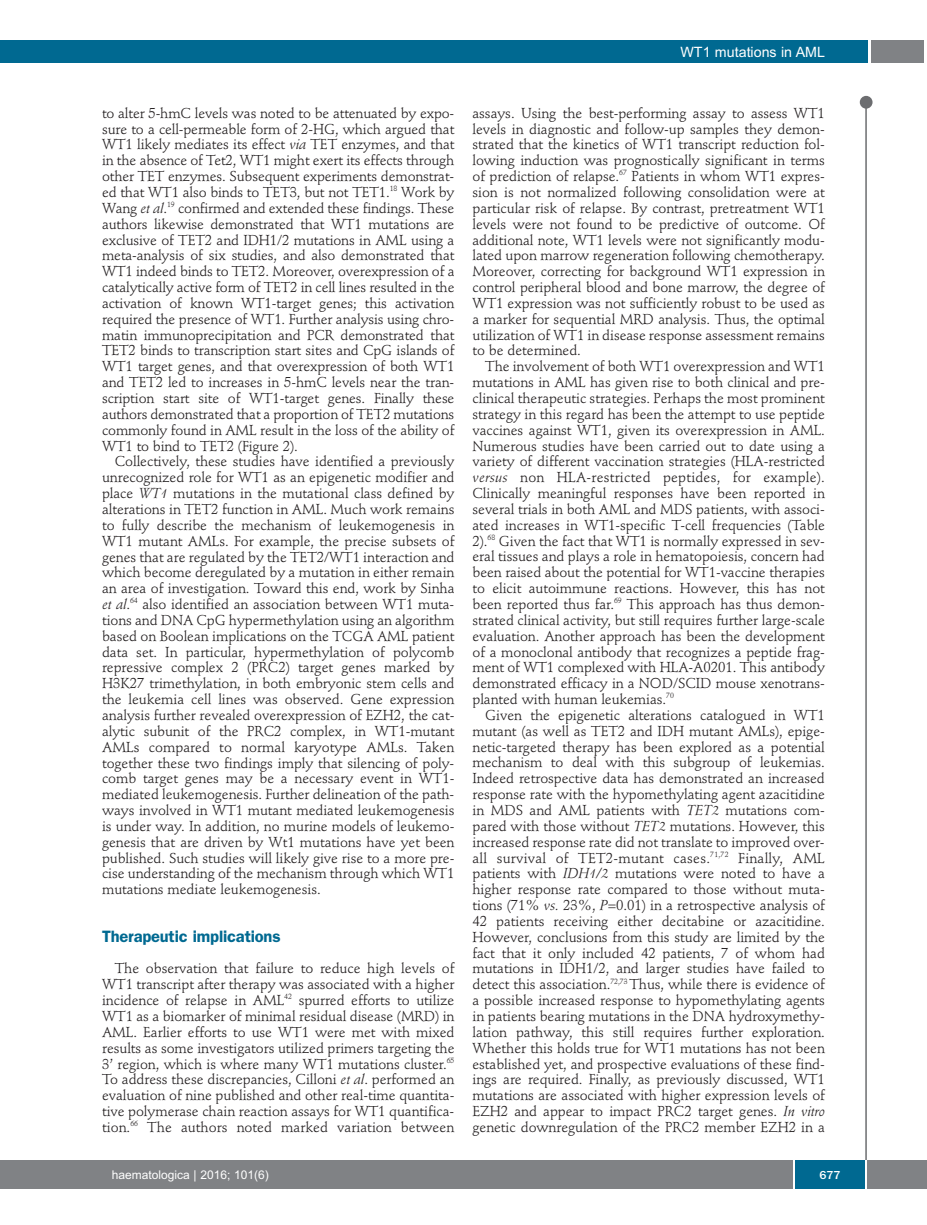
<style>
.page{position:relative;width:927px;height:1225px;background:#fff}
.page>*{position:absolute;margin:0;border:0;box-sizing:border-box;transform-origin:0 0}
.t1{font:600 16.5px "Franklin Gothic";letter-spacing:-.01em;color:#006991}
.t2{font:14.25px/15.9px "Stempel Schneidler";letter-spacing:-.005em;color:#231f20;text-align:justify}
.t3{font:14.25px "Arial";color:#fff}
.t4{font:12px "Arial";color:#fff}
.t5{font:500 12px "Franklin Gothic";color:#fff}
.s1{font-style:italic}
</style>
<div class="page">
<div style="left:860px;top:96px;width:12px;height:13px;background:#6c6d70;border-radius:50%"></div>
<hr style="left:865px;top:98px;width:2px;height:1062px;background:#6c6d70">
<div style="left:871px;top:40px;width:52px;height:22px;background:#808285"></div>
<div style="left:18px;top:40px;width:849px;height:22px;background:#006991"></div>
<div style="left:17px;top:1160px;width:910px;height:28px;background:#808285"></div>
<div style="left:795px;top:1160px;width:70px;height:28px;background:#006991"></div>
<hr style="left:793px;top:1160px;width:2px;height:28px;background:#fff">
<hr style="left:865px;top:1160px;width:2px;height:28px;background:#fff">
<div style="left:0;top:40px;width:19px;height:22px;background:#006991"></div>
<div style="left:0;top:1160px;width:18px;height:28px;background:#808285"></div>
<p class="t3" style="left:680px;top:44px;width:146px">WT1 mutations in AML</p>
<p class="t2" style="left:102px;top:106px;width:354px">to alter 5-hmC levels was noted to be attenuated by expo&shy;sure to a cell-permeable form of 2-HG, which argued that WT1 likely mediates its effect <span class="s1">via</span> TET enzymes, and that in the absence of Tet2, WT1 might exert its effects through other TET enzymes. Subsequent experiments demonstrat&shy;ed that WT1 also binds to TET3, but not TET1.<sup>18</sup> Work by Wang <span class="s1">et al</span>.<sup>19</sup> confirmed and extended these findings. These authors likewise demonstrated that WT1 mutations are exclusive of TET2 and IDH1/2 mutations in AML using a meta-analysis of six studies, and also demonstrated that WT1 indeed binds to TET2. Moreover, overexpression of a catalytically active form of TET2 in cell lines resulted in the activation of known WT1-target genes; this activation required the presence of WT1. Further analysis using chro&shy;matin immunoprecipitation and PCR demonstrated that TET2 binds to transcription start sites and CpG islands of WT1 target genes, and that overexpression of both WT1 and TET2 led to increases in 5-hmC levels near the tran&shy;scription start site of WT1-target genes. Finally these authors demonstrated that a proportion of TET2 mutations commonly found in AML result in the loss of the ability of WT1 to bind to TET2 (Figure 2).</p>
<p class="t2" style="left:102px;top:455px;width:354px;text-indent:13px">Collectively, these studies have identified a previously unrecognized role for WT1 as an epigenetic modifier and place <span class="s1">WT1</span> mutations in the mutational class defined by alterations in TET2 function in AML. Much work remains to fully describe the mechanism of leukemogenesis in WT1 mutant AMLs. For example, the precise subsets of genes that are regulated by the TET2/WT1 interaction and which become deregulated by a mutation in either remain an area of investigation. Toward this end, work by Sinha <span class="s1">et al</span>.<sup>64</sup> also identified an association between WT1 muta&shy;tions and DNA CpG hypermethylation using an algorithm based on Boolean implications on the TCGA AML patient data set. In particular, hypermethylation of polycomb repressive complex 2 (PRC2) target genes marked by H3K27 trimethylation, in both embryonic stem cells and the leukemia cell lines was observed. Gene expression analysis further revealed overexpression of EZH2, the cat&shy;alytic subunit of the PRC2 complex, in WT1-mutant AMLs compared to normal karyotype AMLs. Taken together these two findings imply that silencing of poly&shy;comb target genes may be a necessary event in WT1- mediated leukemogenesis. Further delineation of the path&shy;ways involved in WT1 mutant mediated leukemogenesis is under way. In addition, no murine models of leukemo&shy;genesis that are driven by Wt1 mutations have yet been published. Such studies will likely give rise to a more pre&shy;cise understanding of the mechanism through which WT1 mutations mediate leukemogenesis.</p>
<p class="t1" style="left:102px;top:930px;width:180px">Therapeutic implications</p>
<p class="t2" style="left:102px;top:962px;width:354px;text-indent:13px">The observation that failure to reduce high levels of WT1 transcript after therapy was associated with a higher incidence of relapse in AML<sup>42</sup> spurred efforts to utilize WT1 as a biomarker of minimal residual disease (MRD) in AML. Earlier efforts to use WT1 were met with mixed results as some investigators utilized primers targeting the 3’ region, which is where many WT1 mutations cluster.<sup>65<br></sup>To address these discrepancies, Cilloni <span class="s1">et al</span>. performed an evaluation of nine published and other real-time quantita&shy;tive polymerase chain reaction assays for WT1 quantifica&shy;tion.<sup>66</sup> The authors noted marked variation between</p>
<p class="t2" style="left:472px;top:106px;width:354px">assays. Using the best-performing assay to assess WT1 levels in diagnostic and follow-up samples they demon&shy;strated that the kinetics of WT1 transcript reduction fol&shy;lowing induction was prognostically significant in terms of prediction of relapse.<sup>67</sup> Patients in whom WT1 expres&shy;sion is not normalized following consolidation were at particular risk of relapse. By contrast, pretreatment WT1 levels were not found to be predictive of outcome. Of additional note, WT1 levels were not significantly modu&shy;lated upon marrow regeneration following chemotherapy.<br>Moreover, correcting for background WT1 expression in control peripheral blood and bone marrow, the degree of WT1 expression was not sufficiently robust to be used as a marker for sequential MRD analysis. Thus, the optimal utilization of WT1 in disease response assessment remains to be determined.</p>
<p class="t2" style="left:472px;top:360px;width:354px;text-indent:13px">The involvement of both WT1 overexpression and WT1 mutations in AML has given rise to both clinical and pre&shy;clinical therapeutic strategies. Perhaps the most prominent strategy in this regard has been the attempt to use peptide vaccines against WT1, given its overexpression in AML.<br>Numerous studies have been carried out to date using a variety of different vaccination strategies (HLA-restricted <span class="s1">versus</span> non HLA-restricted peptides, for example).<br>Clinically meaningful responses have been reported in several trials in both AML and MDS patients, with associ&shy;ated increases in WT1-specific T-cell frequencies (Table 2).<sup>68</sup> Given the fact that WT1 is normally expressed in sev&shy;eral tissues and plays a role in hematopoiesis, concern had been raised about the potential for WT1-vaccine therapies to elicit autoimmune reactions. However, this has not been reported thus far.<sup>69</sup> This approach has thus demon&shy;strated clinical activity, but still requires further large-scale evaluation. Another approach has been the development of a monoclonal antibody that recognizes a peptide frag&shy;ment of WT1 complexed with HLA-A0201. This antibody demonstrated efficacy in a NOD/SCID mouse xenotrans&shy;planted with human leukemias.<sup>70</sup></p>
<p class="t2" style="left:472px;top:708px;width:354px;text-indent:13px">Given the epigenetic alterations catalogued in WT1 mutant (as well as TET2 and IDH mutant AMLs), epige&shy;netic-targeted therapy has been explored as a potential mechanism to deal with this subgroup of leukemias.<br>Indeed retrospective data has demonstrated an increased response rate with the hypomethylating agent azacitidine in MDS and AML patients with <span class="s1">TET2</span> mutations com&shy;pared with those without <span class="s1">TET2</span> mutations. However, this increased response rate did not translate to improved over&shy;all survival of TET2-mutant cases.<sup>71,72</sup> Finally, AML patients with <span class="s1">IDH1/2</span> mutations were noted to have a higher response rate compared to those without muta&shy;tions (71% <span class="s1">vs.</span> 23%, <span class="s1">P</span>=0.01) in a retrospective analysis of 42 patients receiving either decitabine or azacitidine.<br>However, conclusions from this study are limited by the fact that it only included 42 patients, 7 of whom had mutations in IDH1/2, and larger studies have failed to detect this association.<sup>72,73</sup> Thus, while there is evidence of a possible increased response to hypomethylating agents in patients bearing mutations in the DNA hydroxymethy&shy;lation pathway, this still requires further exploration.<br>Whether this holds true for WT1 mutations has not been established yet, and prospective evaluations of these find&shy;ings are required. Finally, as previously discussed, WT1 mutations are associated with higher expression levels of EZH2 and appear to impact PRC2 target genes. <span class="s1">In vitro </span>genetic downregulation of the PRC2 member EZH2 in a</p>
<p class="t4" style="left:112px;top:1167px;width:158px">haematologica | 2016; 101(6)</p>
<p class="t5" style="left:819px;top:1167px;width:22px">677</p>
</div>
